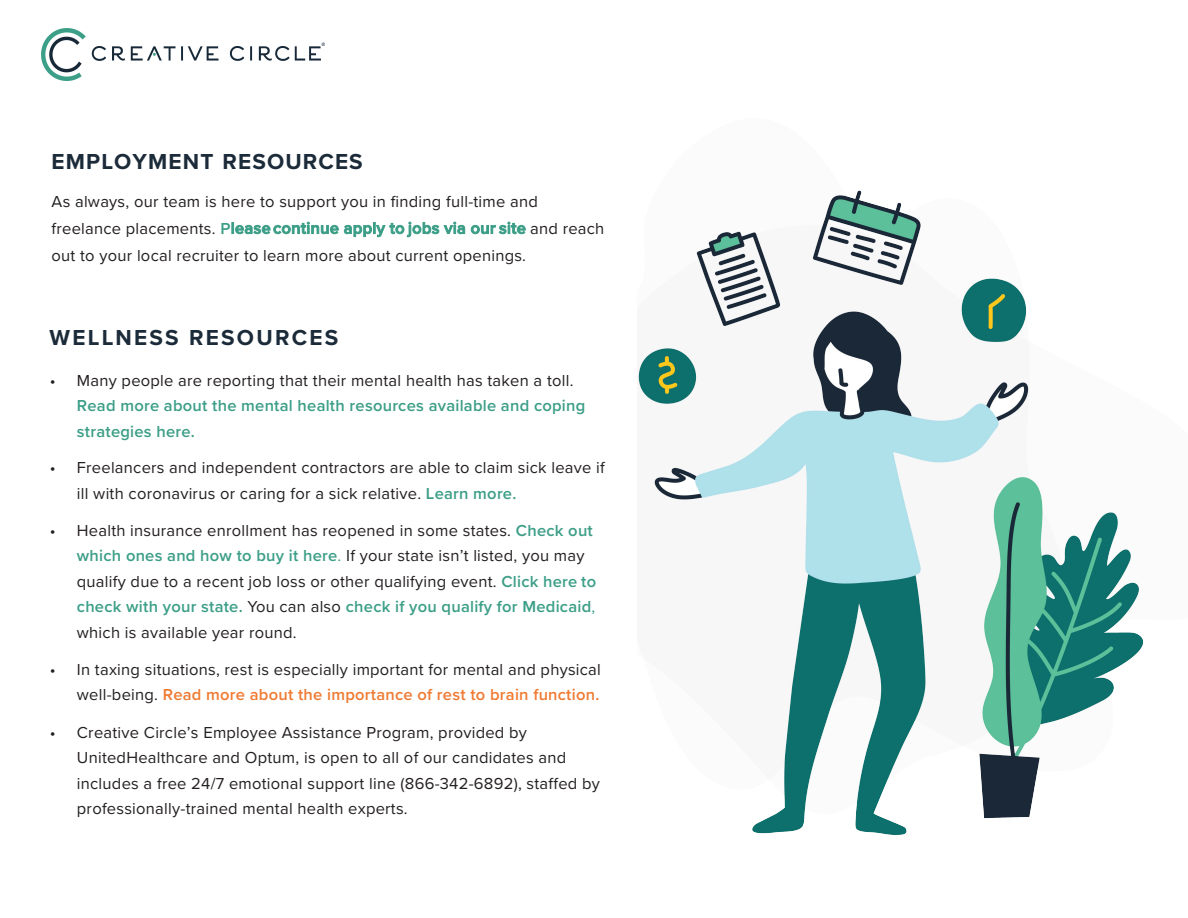
<style>
.page{position:relative;width:1188px;height:918px;background:#fff}
.page>*{position:absolute;margin:0;border:0;box-sizing:border-box;transform-origin:0 0}
.CC_Body_Header{font:700 22.5px "Proxima Nova";letter-spacing:.05em;color:#1c2b39}
.CC_Body_Header-2{font:700 22.5px "Proxima Nova";letter-spacing:.1em;color:#1c2b39}
.t1{font:16.5px/25.5px "Proxima Nova";letter-spacing:.015em;color:#231f20}
.t2{font:600 16.5px/25.5px "Proxima Nova";letter-spacing:.015em;color:#3c9e87}
.s1{font-weight:600;color:#3c9e87}
.s2{font-weight:400;color:#231f20}
.s3{color:#3c9e87}
.s4{font-weight:600;color:#ef7a32}
</style>
<div class="page">
<img style="left:41px;top:29px;width:283px;height:51px">
<img style="left:638px;top:190px;width:506px;height:644px">
<h1 class="CC_Body_Header" style="left:52px;top:145px;width:313px">EMPLOYMENT RESOURCES</h1>
<p class="t1" style="left:52px;top:187px;width:554px;line-height:27px">As always, our team is here to support you in finding full-time and freelance placements. <span class="s1">Please continue apply to jobs via our site</span> and reach out to your local recruiter to learn more about current openings.</p>
<p class="CC_Body_Header-2" style="left:50px;top:321px;width:290px">WELLNESS RESOURCES</p>
<p class="t2" style="left:77px;top:367px;width:510px;text-indent:-27px"><span class="s2">• Many people are reporting that their mental health has taken a toll.<br></span>Read more about the mental health resources available and coping strategies here.</p>
<p class="t1" style="left:77px;top:454px;width:529px;text-indent:-27px">• Freelancers and independent contractors are able to claim sick leave if ill with coronavirus or caring for a sick relative. <span class="s1">Learn more.</span></p>
<p class="t1" style="left:77px;top:517px;width:521px;text-indent:-27px">• Health insurance enrollment has reopened in some states. <span class="s1">Check out which ones and how to buy it here</span><span class="s3">.</span> If your state isn’t listed, you may qualify due to a recent job loss or other qualifying event. <span class="s1">Click here to check with your state.</span> You can also <span class="s1">check if you qualify for Medicaid</span><span class="s3">, </span>which is available year round.</p>
<p class="t1" style="left:50px;top:656px;width:553px;text-align:right">• In taxing situations, rest is especially important for mental and physical well-being. <span class="s4">Read more about the importance of rest to brain function.</span></p>
<p class="t1" style="left:77px;top:719px;width:525px;text-indent:-27px">• Creative Circle’s Employee Assistance Program, provided by UnitedHealthcare and Optum, is open to all of our candidates and includes a free 24/7 emotional support line (866-342-6892), staffed by professionally-trained mental health experts.</p>
</div>
